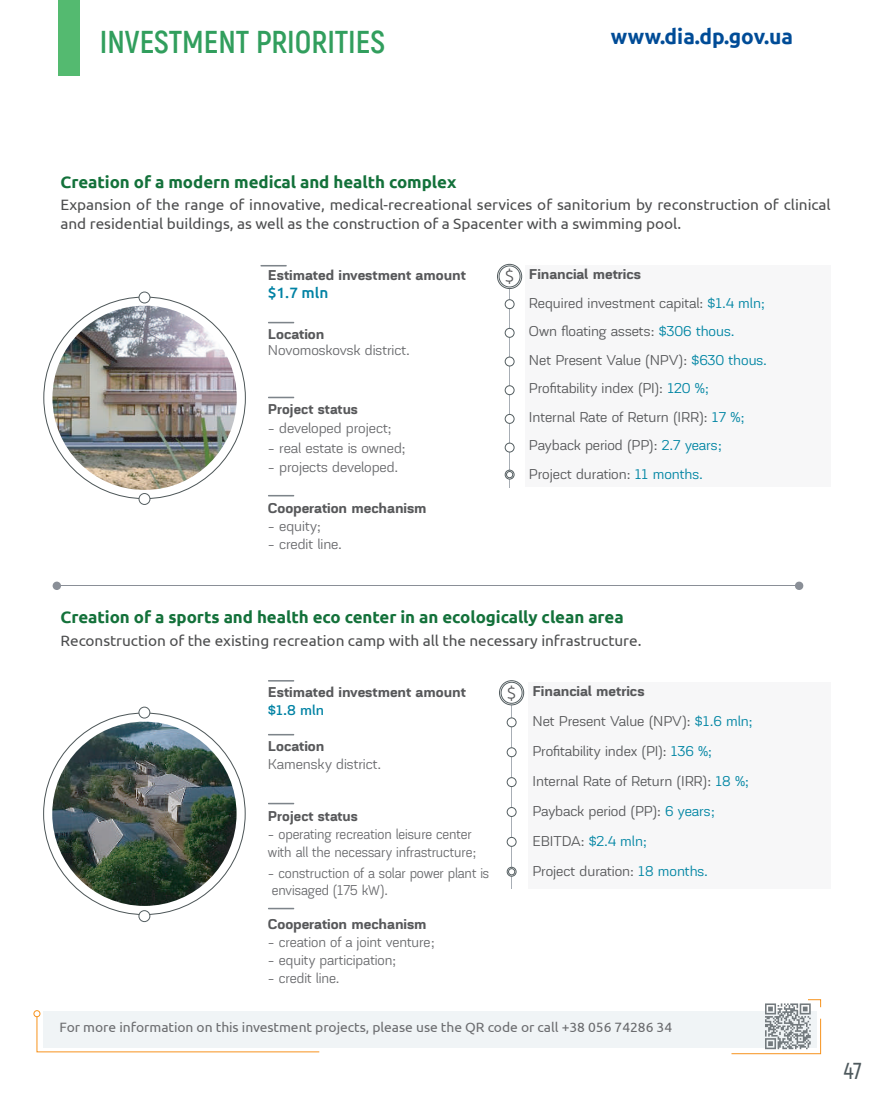
<style>
.page{position:relative;width:875px;height:1093px;background:#fff}
.page>*{position:absolute;margin:0;border:0;box-sizing:border-box;transform-origin:0 0}
.t1{font:700 31.5px "Akrobat";color:rgb(21 145 71/.88)}
.t2{font:600 22.95px "Akrobat";color:#4f5a5e}
.t3{font:700 21px "Ubuntu";color:#004c97}
.t4{font:300 17.55px "Ubuntu";color:#57585a}
.t5{font:700 16.5px "Ubuntu";letter-spacing:-.005em;color:#13713a}
.t6{font:15px/28.5px "Akzentica 4 F";letter-spacing:-.005em;color:#57585a}
.t7{font:15px/19.5px "Ubuntu";letter-spacing:-.005em;color:#4d4e4f}
.t8{font:15px "Akzentica 4 F";letter-spacing:-.005em;color:#6a6b6e}
.t9{font:700 15px "Akzentica 4 F";letter-spacing:-.005em;color:#57585a}
.t10{font:15px/18px "Akzentica 4 F";letter-spacing:-.005em;color:#6a6b6e;scale:.95 1}
.t11{font:500 15px "Ubuntu";color:#0082a4}
.t12{font:15px "Akzentica 4 F Medium";color:#0082a4}
.t13{font:13.5px "Ubuntu";letter-spacing:-.005em;color:#6c6d70}
.s1{font-weight:700}
.s2{color:#0085a3}
.s3{color:#696a6d}
</style>
<div class="page">
<div style="left:58px;top:0;width:21px;height:76px;background:#54ba70"></div>
<div style="left:139px;top:292px;width:11px;height:11px;border:1px solid #545e61;border-radius:50%"></div>
<svg style="left:260px;top:265px;width:27px;height:1px"></svg>
<hr style="left:60px;top:585px;width:737px;height:1px;background:#8a8f97">
<div style="left:53px;top:581px;width:8px;height:9px;background:#8a8f97;border-radius:50%"></div>
<svg style="left:795px;top:581px;width:9px;height:9px"></svg>
<svg style="left:268px;top:322px;width:26px;height:1px"></svg>
<svg style="left:268px;top:397px;width:26px;height:1px"></svg>
<svg style="left:268px;top:495px;width:26px;height:1px"></svg>
<hr style="left:511px;top:705px;width:1px;height:183px;background:#a8aeb5">
<div style="left:528px;top:682px;width:303px;height:206px;background:#f7f7f8"></div>
<div style="left:139px;top:707px;width:11px;height:11px;border:1px solid #545e61;border-radius:50%"></div>
<div style="left:139px;top:910px;width:11px;height:12px;border:1px solid #545e61;border-radius:50%"></div>
<svg style="left:268px;top:680px;width:26px;height:1px"></svg>
<svg style="left:499px;top:681px;width:25px;height:24px"></svg>
<div style="left:499px;top:680px;width:25px;height:25px;border:1px solid #545e61;border-radius:50%"></div>
<div style="left:501px;top:682px;width:21px;height:21px;background:#fff;border-radius:50%"></div>
<div style="left:501px;top:682px;width:21px;height:21px;border:1px solid #545e61;border-radius:50%"></div>
<div style="left:507px;top:718px;width:9px;height:9px;background:#fff;border-radius:50%"></div>
<div style="left:507px;top:717px;width:9px;height:10px;border:1px solid #545e61;border-radius:50%"></div>
<div style="left:507px;top:748px;width:9px;height:9px;background:#fff;border-radius:50%"></div>
<div style="left:507px;top:747px;width:9px;height:10px;border:1px solid #545e61;border-radius:50%"></div>
<div style="left:507px;top:777px;width:9px;height:9px;background:#fff;border-radius:50%"></div>
<div style="left:507px;top:777px;width:9px;height:10px;border:1px solid #545e61;border-radius:50%"></div>
<div style="left:507px;top:807px;width:9px;height:9px;background:#fff;border-radius:50%"></div>
<div style="left:507px;top:807px;width:9px;height:10px;border:1px solid #545e61;border-radius:50%"></div>
<svg style="left:268px;top:734px;width:26px;height:1px"></svg>
<svg style="left:268px;top:803px;width:26px;height:1px"></svg>
<svg style="left:268px;top:908px;width:26px;height:1px"></svg>
<div style="left:507px;top:837px;width:9px;height:9px;background:#fff;border-radius:50%"></div>
<div style="left:507px;top:837px;width:9px;height:10px;border:1px solid #545e61;border-radius:50%"></div>
<div style="left:507px;top:867px;width:9px;height:9px;border:1px solid #545e61;border-radius:50%"></div>
<hr style="left:509px;top:289px;width:1px;height:199px;background:#a8aeb5">
<div style="left:525px;top:266px;width:306px;height:221px;background:#f7f7f8"></div>
<div style="left:505px;top:300px;width:9px;height:9px;background:#fff;border-radius:50%"></div>
<div style="left:505px;top:299px;width:9px;height:10px;border:1px solid #545e61;border-radius:50%"></div>
<svg style="left:497px;top:264px;width:25px;height:24px"></svg>
<div style="left:497px;top:264px;width:25px;height:25px;border:1px solid #545e61;border-radius:50%"></div>
<div style="left:499px;top:266px;width:21px;height:21px;background:#fff;border-radius:50%"></div>
<div style="left:499px;top:266px;width:21px;height:21px;border:1px solid #545e61;border-radius:50%"></div>
<div style="left:505px;top:328px;width:9px;height:9px;background:#fff;border-radius:50%"></div>
<div style="left:505px;top:328px;width:9px;height:10px;border:1px solid #545e61;border-radius:50%"></div>
<div style="left:505px;top:357px;width:9px;height:9px;background:#fff;border-radius:50%"></div>
<div style="left:505px;top:357px;width:9px;height:9px;border:1px solid #545e61;border-radius:50%"></div>
<div style="left:505px;top:386px;width:9px;height:9px;background:#fff;border-radius:50%"></div>
<div style="left:505px;top:385px;width:9px;height:10px;border:1px solid #545e61;border-radius:50%"></div>
<div style="left:505px;top:414px;width:9px;height:9px;background:#fff;border-radius:50%"></div>
<div style="left:505px;top:414px;width:9px;height:10px;border:1px solid #545e61;border-radius:50%"></div>
<div style="left:505px;top:443px;width:9px;height:9px;background:#fff;border-radius:50%"></div>
<div style="left:505px;top:443px;width:9px;height:9px;border:1px solid #545e61;border-radius:50%"></div>
<div style="left:508px;top:868px;width:7px;height:7px;background:#fff;border-radius:50%"></div>
<div style="left:508px;top:868px;width:7px;height:7px;border:1px solid #545e61;border-radius:50%"></div>
<img style="left:52px;top:721px;width:184px;height:185px;border-radius:92px">
<div style="left:505px;top:470px;width:9px;height:9px;border:1px solid #545e61;border-radius:50%"></div>
<div style="left:506px;top:471px;width:7px;height:7px;background:#fff;border-radius:50%"></div>
<div style="left:506px;top:471px;width:7px;height:7px;border:1px solid #545e61;border-radius:50%"></div>
<div style="left:43px;top:1011px;width:773px;height:36px;background:#f0f4f6"></div>
<svg style="left:36px;top:1015px;width:284px;height:37px"></svg>
<div style="left:34px;top:1010px;width:6px;height:7px;border:1px solid #f7931d;border-radius:50%"></div>
<svg style="left:730px;top:999px;width:91px;height:55px"></svg>
<img style="left:52px;top:306px;width:185px;height:184px;border-radius:92px">
<div style="left:139px;top:493px;width:11px;height:12px;border:1px solid #545e61;border-radius:50%"></div>
<h1 class="t1" style="left:100px;top:22px;width:287px">INVESTMENT PRIORITIES</h1>
<h3 class="t3" style="left:611px;top:24px;width:184px">www.dia.dp.gov.ua</h3>
<p class="t5" style="left:61px;top:173px;width:397px">Creation of a modern medical and health complex</p>
<p class="t7" style="left:61px;top:194px;width:771px">Expansion of the range of innovative, medical-recreational services of sanitorium by reconstruction of clinical and residential buildings, as well as the construction of a Spacenter with a swimming pool.</p>
<p class="t9" style="left:268px;top:264px;width:199px">Estimated investment amount</p>
<p class="t11" style="left:268px;top:283px;width:62px">$1.7 mln</p>
<p class="t9" style="left:268px;top:322px;width:58px">Location</p>
<p class="t8" style="left:268px;top:339px;width:143px">Novomoskovsk district.</p>
<p class="t9" style="left:268px;top:397px;width:92px">Project status</p>
<p class="t8" style="left:268px;top:417px;width:125px">- developed project;</p>
<p class="t8" style="left:268px;top:436px;width:139px">- real estate is owned;</p>
<p class="t8" style="left:268px;top:456px;width:132px">- projects developed.</p>
<p class="t9" style="left:268px;top:496px;width:160px">Cooperation mechanism</p>
<p class="t8" style="left:268px;top:514px;width:55px">- equity;</p>
<p class="t8" style="left:268px;top:532px;width:76px">- credit line.</p>
<p class="t4" style="left:504px;top:265px;width:12px">$</p>
<p class="t6" style="left:529px;top:259px;width:240px"><span class="s1">Financial metrics<br></span>Required investment capital: <span class="s2">$1.4 mln;<br></span>Own floating assets: <span class="s2">$306 thous.<br></span>Net Present Value (NPV): <span class="s2">$630 thous.<br></span>Profitability index (PI): <span class="s2">120 %;<br></span>Internal Rate of Return (ІRR): <span class="s2">17 %;<br></span>Payback period (РР): <span class="s2">2.7 years;<br></span>Project duration: <span class="s2">11 months.</span></p>
<p class="t5" style="left:61px;top:607px;width:564px">Creation of a sports and health eco center in an ecologically clean area</p>
<p class="t7" style="left:61px;top:630px;width:582px">Reconstruction of the existing recreation camp with all the necessary infrastructure.</p>
<p class="t4" style="left:506px;top:682px;width:12px">$</p>
<p class="t6" style="left:532px;top:674px;width:222px;line-height:30px"><span class="s1">Financial metrics<br></span>Net Present Value (NPV): <span class="s2">$1.6 mln;<br></span>Profitability index (PI): <span class="s2">136 %;<br></span>Internal Rate of Return (ІRR): <span class="s2">18 %;<br></span>Payback period (РР): <span class="s2">6 years;<br></span>EBIТDA: <span class="s2">$2.4 mln;<br></span>Project duration: <span class="s2">18 months.</span></p>
<p class="t9" style="left:268px;top:680px;width:199px">Estimated investment amount</p>
<p class="t12" style="left:268px;top:698px;width:58px">$1.8 mln</p>
<p class="t9" style="left:268px;top:734px;width:58px">Location</p>
<p class="t8" style="left:268px;top:752px;width:115px">Kamensky district.</p>
<p class="t9" style="left:268px;top:805px;width:92px">Project status</p>
<p class="t10" style="left:268px;top:824px;width:221px">- operating recreation leisure center with all the necessary infrastructure;</p>
<p class="t10" style="left:268px;top:864px;width:234px;line-height:16.5px">- construction of a solar power plant is envisaged (175 kW).</p>
<p class="t9" style="left:268px;top:913px;width:160px">Cooperation mechanism</p>
<p class="t8" style="left:268px;top:931px;width:168px">- creation of a joint venture;</p>
<p class="t8" style="left:268px;top:949px;width:130px">- equity participation;</p>
<p class="t8" style="left:268px;top:967px;width:73px">- credit line.</p>
<p class="t13" style="left:60px;top:1018px;width:614px">For more information on this investment projects, please use the QR code or call <span class="s3">+38 056 74286 34</span></p>
<h2 class="t2" style="left:843px;top:1057px;width:19px">47</h2>
</div>
